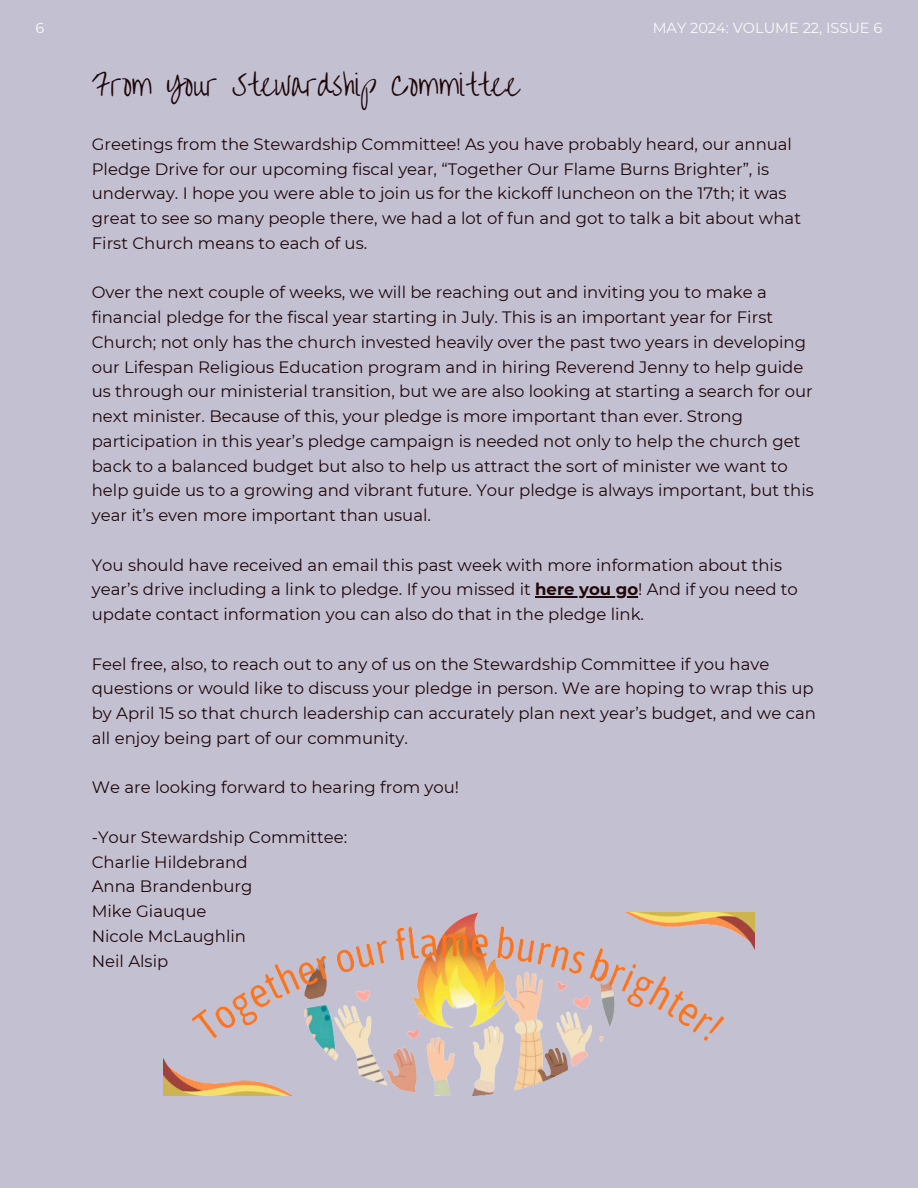
<style>
.page{position:relative;width:918px;height:1188px;background:#c3c1d1}
.page>*{position:absolute;margin:0;border:0;box-sizing:border-box;transform-origin:0 0}
.t1{font:28.5px "Overthe Rainbow";color:#1f070a}
.t2{font:16.5px/24.8px "Montserrat";color:#1f070a}
.t3{font:14.55px "Montserrat";color:#f9faf9}
.t4{font:14.4px "Montserrat";color:#f9faf9}
.s1{font-weight:700}
</style>
<div class="page">
<hr style="left:535px;top:597px;width:103px;height:1px;background:#1f070a">
<img style="left:163px;top:913px;width:592px;height:183px">
<p class="t4" style="left:36px;top:19px;width:10px">6</p>
<p class="t3" style="left:653px;top:19px;width:231px">MAY 2024: VOLUME 22, ISSUE 6</p>
<p class="t1" style="left:92px;top:69px;width:429px">From Your Stewardship Committee</p>
<p class="t2" style="left:92px;top:132px;width:711px">Greetings from the Stewardship Committee! As you have probably heard, our annual Pledge Drive for our upcoming fiscal year, “Together Our Flame Burns Brighter”, is underway. I hope you were able to join us for the kickoff luncheon on the 17th; it was great to see so many people there, we had a lot of fun and got to talk a bit about what First Church means to each of us.</p>
<h1 class="t2" style="left:92px;top:280px;width:724px">Over the next couple of weeks, we will be reaching out and inviting you to make a financial pledge for the fiscal year starting in July. This is an important year for First Church; not only has the church invested heavily over the past two years in developing our Lifespan Religious Education program and in hiring Reverend Jenny to help guide us through our ministerial transition, but we are also looking at starting a search for our next minister. Because of this, your pledge is more important than ever. Strong participation in this year’s pledge campaign is needed not only to help the church get back to a balanced budget but also to help us attract the sort of minister we want to help guide us to a growing and vibrant future. Your pledge is always important, but this year it’s even more important than usual.</h1>
<h2 class="t2" style="left:92px;top:552px;width:708px">You should have received an email this past week with more information about this year’s drive including a link to pledge. If you missed it <span class="s1">here you go</span>! And if you need to</h2>
<h2 class="t2" style="left:92px;top:602px;width:554px">update contact information you can also do that in the pledge link.</h2>
<h2 class="t2" style="left:92px;top:651px;width:723px">Feel free, also, to reach out to any of us on the Stewardship Committee if you have questions or would like to discuss your pledge in person. We are hoping to wrap this up</h2>
<h2 class="t2" style="left:92px;top:701px;width:726px">by April 15 so that church leadership can accurately plan next year’s budget, and we can all enjoy being part of our community.</h2>
<h2 class="t2" style="left:92px;top:775px;width:369px">We are looking forward to hearing from you!</h2>
<h2 class="t2" style="left:92px;top:825px;width:257px">-Your Stewardship Committee:</h2>
<h2 class="t2" style="left:92px;top:849px;width:162px">Charlie Hildebrand<br>Anna Brandenburg<br>Mike Giauque<br>Nicole McLaughlin<br>Neil Alsip</h2>
</div>
